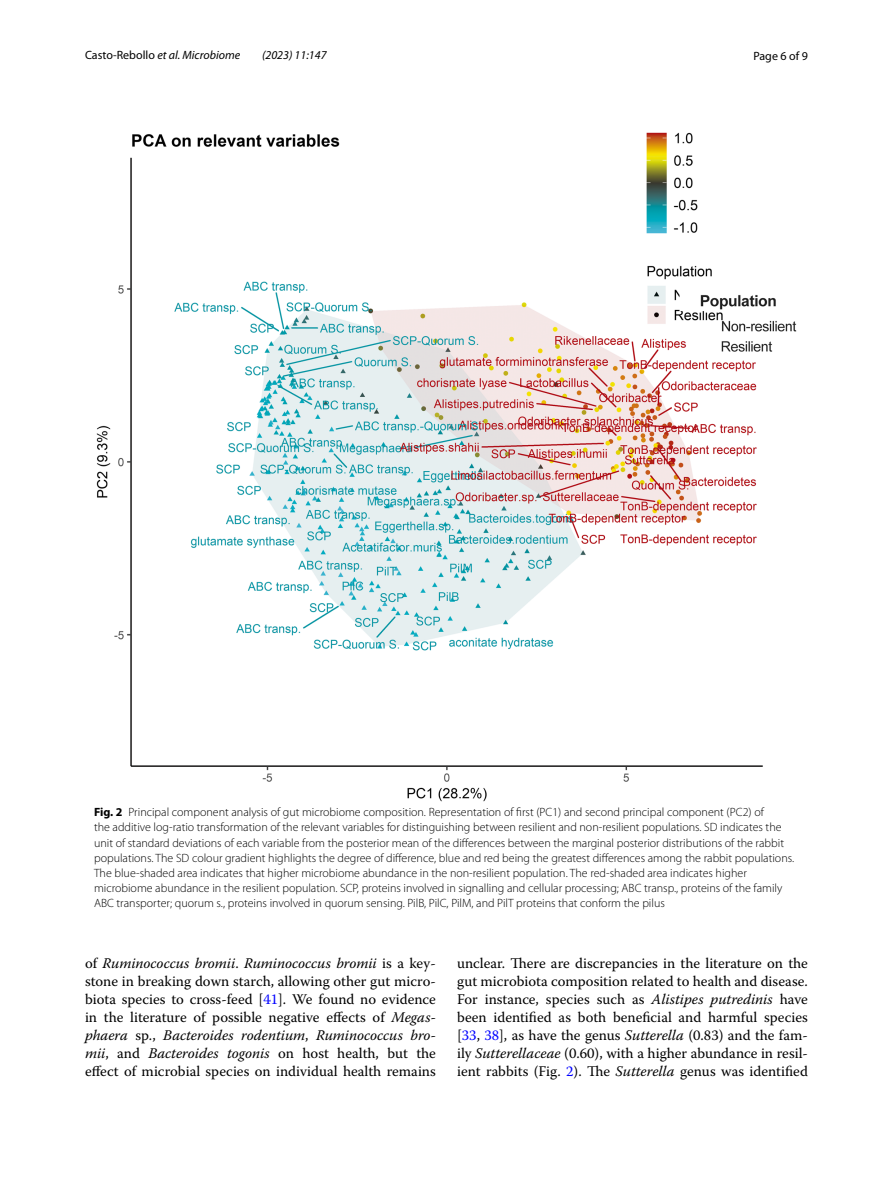
<style>
.page{position:relative;width:893px;height:1187px;background:#fff}
.page>*{position:absolute;margin:0;border:0;box-sizing:border-box;transform-origin:0 0}
.t1{font:14.7px/18px "Warnock Pro";color:#000;text-align:justify}
.t2{font:300 12px/15px "Myriad Pro";color:#000}
.t3{font:italic 12px "Myriad Pro";color:#000}
.t4{font:12px "Myriad Pro";color:#000}
.s1{font-style:normal}
.s2{font-weight:700}
.s3{font-style:italic}
.s4{color:#00f}
</style>
<div class="page">
<img style="left:96px;top:133px;width:701px;height:668px">
<p class="t3" style="left:85px;top:48px;width:157px"><span class="s1">Casto‑Rebollo</span> et al. Microbiome</p>
<p class="t3" style="left:262px;top:48px;width:66px">(2023) 11:147</p>
<p class="t4" style="left:753px;top:48px;width:56px">Page 6 of 9</p>
<p class="t2" style="left:94px;top:805px;width:702px"><span class="s2">Fig. 2</span> Principal component analysis of gut microbiome composition. Representation of first (PC1) and second principal component (PC2) of<br>the additive log-ratio transformation of the relevant variables for distinguishing between resilient and non-resilient populations. SD indicates the unit of standard deviations of each variable from the posterior mean of the differences between the marginal posterior distributions of the rabbit populations. The SD colour gradient highlights the degree of difference, blue and red being the greatest differences among the rabbit populations.<br>The blue-shaded area indicates that higher microbiome abundance in the non-resilient population. The red-shaded area indicates higher microbiome abundance in the resilient population. SCP, proteins involved in signalling and cellular processing; ABC transp., proteins of the family ABC transporter; quorum s., proteins involved in quorum sensing. PilB, PilC, PilM, and PilT proteins that conform the pilus</p>
<p class="t1" style="left:85px;top:953px;width:352px">of <span class="s3">Ruminococcus bromii</span>. <span class="s3">Ruminococcus bromii</span> is a key&shy;stone in breaking down starch, allowing other gut micro&shy;biota species to cross-feed [<span class="s4">41</span>]. We found no evidence in the literature of possible negative effects of <span class="s3">Megas&shy;phaera</span> sp., <span class="s3">Bacteroides rodentium</span>, <span class="s3">Ruminococcus bro&shy;mii</span>, and <span class="s3">Bacteroides togonis</span> on host health, but the effect of microbial species on individual health remains</p>
<p class="t1" style="left:457px;top:953px;width:352px">unclear. There are discrepancies in the literature on the gut microbiota composition related to health and disease.<br>For instance, species such as <span class="s3">Alistipes putredinis</span> have been identified as both beneficial and harmful species [<span class="s4">33</span>, <span class="s4">38</span>], as have the genus <span class="s3">Sutterella</span> (0.83) and the fam&shy;ily <span class="s3">Sutterellaceae</span> (0.60), with a higher abundance in resil&shy;ient rabbits (Fig. <span class="s4">2</span>). The <span class="s3">Sutterella</span> genus was identified</p>
</div>
